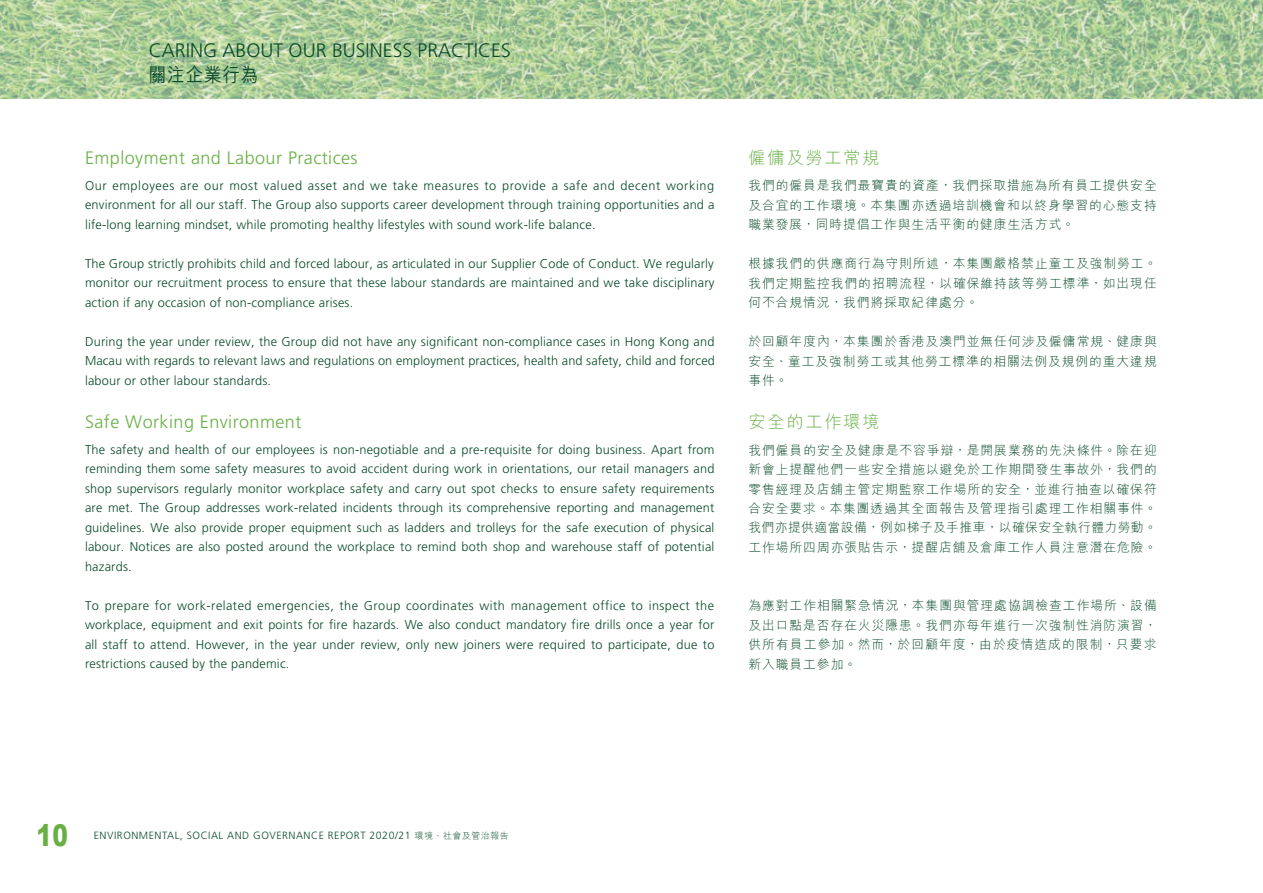
<style>
.page{position:relative;width:1263px;height:893px;background:#fff}
.page>*{position:absolute;margin:0;border:0;box-sizing:border-box;transform-origin:0 0}
.t1{font:900 30px "Arial";color:#68b044;scale:.78 1}
.t2{font:300 19.5px "Frutiger LT Std";color:#0a4b2a}
.t3{font:500 19.5px "M Hei HK";letter-spacing:.05em;color:#0a4b2a;scale:.9 1}
.t4{font:300 18px "Frutiger LT Std";letter-spacing:.025em;color:#68b044}
.t5{font:300 17.25px "M Hei HK";letter-spacing:.1em;color:#68b044}
.t6{font:300 12.75px/19.5px "Frutiger LT Std";letter-spacing:.015em;color:#0a4b2a;text-align:justify}
.t7{font:300 12.75px/19.5px "M Hei HK";letter-spacing:.075em;color:#0a4b2a;text-align:justify}
.t8{font:300 10.5px "Frutiger LT Std";letter-spacing:.05em;color:#0a4b2a}
.s1{font-family:"M Hei HK";font-size:9px}
</style>
<div class="page">
<img style="left:0;top:0;width:1263px;height:98px">
<h2 class="t2" style="left:149px;top:39px;width:363px">CARING ABOUT OUR BUSINESS PRACTICES</h2>
<h2 class="t3" style="left:149px;top:60px;width:123px">關注企業行為</h2>
<h3 class="t4" style="left:85px;top:147px;width:274px">Employment and Labour Practices</h3>
<p class="t6" style="left:85px;top:176px;width:631px">Our employees are our most valued asset and we take measures to provide a safe and decent working environment for all our staff. The Group also supports career development through training opportunities and a life-long learning mindset, while promoting healthy lifestyles with sound work-life balance.</p>
<p class="t6" style="left:85px;top:254px;width:631px">The Group strictly prohibits child and forced labour, as articulated in our Supplier Code of Conduct. We regularly monitor our recruitment process to ensure that these labour standards are maintained and we take disciplinary action if any occasion of non-compliance arises.</p>
<p class="t6" style="left:85px;top:332px;width:631px">During the year under review, the Group did not have any significant non-compliance cases in Hong Kong and Macau with regards to relevant laws and regulations on employment practices, health and safety, child and forced labour or other labour standards.</p>
<h3 class="t4" style="left:85px;top:411px;width:218px">Safe Working Environment</h3>
<p class="t6" style="left:85px;top:440px;width:631px">The safety and health of our employees is non-negotiable and a pre-requisite for doing business. Apart from reminding them some safety measures to avoid accident during work in orientations, our retail managers and shop supervisors regularly monitor workplace safety and carry out spot checks to ensure safety requirements are met. The Group addresses work-related incidents through its comprehensive reporting and management guidelines. We also provide proper equipment such as ladders and trolleys for the safe execution of physical labour. Notices are also posted around the workplace to remind both shop and warehouse staff of potential hazards.</p>
<p class="t6" style="left:85px;top:596px;width:631px">To prepare for work-related emergencies, the Group coordinates with management office to inspect the workplace, equipment and exit points for fire hazards. We also conduct mandatory fire drills once a year for all staff to attend. However, in the year under review, only new joiners were required to participate, due to restrictions caused by the pandemic.</p>
<h3 class="t5" style="left:748px;top:146px;width:133px">僱傭及勞工常規</h3>
<p class="t7" style="left:748px;top:175px;width:410px">我們的僱員是我們最寶貴的資產，我們採取措施為所有員工提供安全及合宜的工作環境。本集團亦透過培訓機會和以終身學習的心態支持職業發展，同時提倡工作與生活平衡的健康生活方式。</p>
<p class="t7" style="left:748px;top:253px;width:410px">根據我們的供應商行為守則所述，本集團嚴格禁止童工及強制勞工。我們定期監控我們的招聘流程，以確保維持該等勞工標準，如出現任何不合規情況，我們將採取紀律處分。</p>
<p class="t7" style="left:748px;top:331px;width:410px">於回顧年度內，本集團於香港及澳門並無任何涉及僱傭常規、健康與安全、童工及強制勞工或其他勞工標準的相關法例及規例的重大違規事件。</p>
<h3 class="t5" style="left:748px;top:410px;width:133px">安全的工作環境</h3>
<p class="t7" style="left:748px;top:440px;width:410px">我們僱員的安全及健康是不容爭辯，是開展業務的先決條件。除在迎新會上提醒他們一些安全措施以避免於工作期間發生事故外，我們的零售經理及店舖主管定期監察工作場所的安全，並進行抽查以確保符合安全要求。本集團透過其全面報告及管理指引處理工作相關事件。我們亦提供適當設備，例如梯子及手推車，以確保安全執行體力勞動。工作場所四周亦張貼告示，提醒店舖及倉庫工作人員注意潛在危險。</p>
<p class="t7" style="left:748px;top:596px;width:410px">為應對工作相關緊急情況，本集團與管理處協調檢查工作場所、設備及出口點是否存在火災隱患。我們亦每年進行一次強制性消防演習，供所有員工參加。然而，於回顧年度，由於疫情造成的限制，只要求新入職員工參加。</p>
<h1 class="t1" style="left:36px;top:814px;width:42px">10</h1>
<p class="t8" style="left:94px;top:830px;width:416px">ENVIRONMENTAL, SOCIAL AND GOVERNANCE REPORT 2020/21 <span class="s1">環境、社會及管治報告</span></p>
</div>
